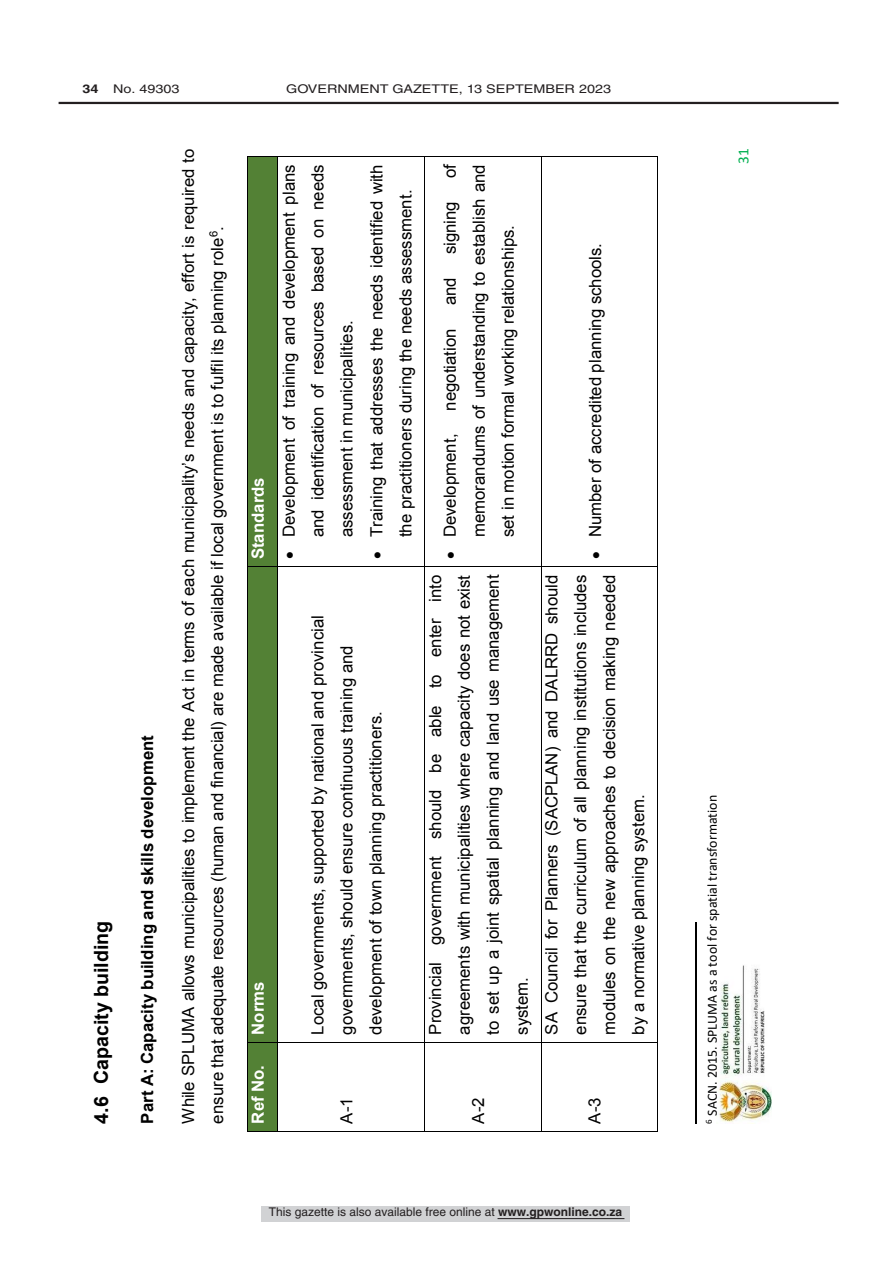
<style>
.page{position:relative;width:893px;height:1263px;background:#fff}
.page>*{position:absolute;margin:0;border:0;box-sizing:border-box;transform-origin:0 0}
.t1{font:700 19.65px "Arial";color:#000}
.t2{font:16.8px/29px "Arial";color:#000;text-align:justify}
.t3{font:700 16.8px "Arial";color:#000}
.t4{font:700 16.8px "Arial";color:#fff}
.t5{font:15.45px "Calibri";color:#00b050}
.t6{font:13.95px "Calibri";color:#000}
.t7{font:12px "Helvetica LT Std";color:#231f20}
.t8{font:12px "Helvetica LT Std";color:#231f20;scale:1.2 1}
.s1{font-weight:700}
.s2{font-style:inherit}
</style>
<div class="page">
<div style="left:261px;top:1206px;width:369px;height:16px;background:#d1d2d4"></div>
<hr style="left:498px;top:1218px;width:126px;height:1px;background:#231f20">
<hr style="left:59px;top:102px;width:780px;height:2px;background:#231f20">
<img style="left:718px;top:965px;width:53px;height:157px">
<div style="left:248px;top:1042px;width:29px;height:89px;background:#538135"></div>
<div style="left:248px;top:567px;width:29px;height:475px;background:#538135"></div>
<div style="left:248px;top:157px;width:29px;height:410px;background:#538135"></div>
<hr style="left:248px;top:1042px;width:1px;height:89px;background:#000">
<hr style="left:248px;top:567px;width:1px;height:475px;background:#000">
<hr style="left:248px;top:157px;width:1px;height:410px;background:#000">
<svg style="left:248px;top:1131px;width:30px;height:1px"></svg>
<hr style="left:277px;top:1042px;width:1px;height:89px;background:#000">
<svg style="left:249px;top:1042px;width:28px;height:1px"></svg>
<hr style="left:277px;top:567px;width:1px;height:475px;background:#000">
<hr style="left:277px;top:157px;width:1px;height:410px;background:#000">
<svg style="left:248px;top:156px;width:30px;height:1px"></svg>
<hr style="left:278px;top:1131px;width:147px;height:1px;background:#000">
<hr style="left:278px;top:1042px;width:147px;height:1px;background:#000">
<hr style="left:278px;top:567px;width:147px;height:1px;background:#000">
<hr style="left:278px;top:156px;width:147px;height:1px;background:#000">
<hr style="left:425px;top:1042px;width:1px;height:89px;background:#000">
<hr style="left:425px;top:567px;width:1px;height:475px;background:#000">
<hr style="left:425px;top:157px;width:1px;height:410px;background:#000">
<hr style="left:425px;top:1131px;width:116px;height:1px;background:#000">
<hr style="left:425px;top:1042px;width:116px;height:1px;background:#000">
<hr style="left:425px;top:567px;width:116px;height:1px;background:#000">
<hr style="left:425px;top:156px;width:116px;height:1px;background:#000">
<hr style="left:541px;top:1042px;width:1px;height:89px;background:#000">
<hr style="left:541px;top:567px;width:1px;height:475px;background:#000">
<hr style="left:541px;top:157px;width:1px;height:410px;background:#000">
<hr style="left:542px;top:1131px;width:115px;height:1px;background:#000">
<hr style="left:657px;top:1042px;width:1px;height:89px;background:#000">
<hr style="left:542px;top:1042px;width:115px;height:1px;background:#000">
<hr style="left:657px;top:567px;width:1px;height:475px;background:#000">
<hr style="left:542px;top:567px;width:115px;height:1px;background:#000">
<hr style="left:657px;top:157px;width:1px;height:410px;background:#000">
<hr style="left:542px;top:156px;width:115px;height:1px;background:#000">
<hr style="left:695px;top:922px;width:1px;height:201px;background:#000">
<p class="t8" style="left:83px;top:82px;width:82px"><span class="s1">34</span> No. 49303</p>
<p class="t8" style="left:286px;top:82px;width:200px">GOVERNMENT GAZETTE, 13 Septem</p>
<p class="t8" style="left:545px;top:82px;width:56px">ber 2023</p>
<p class="t1" style="left:88px;top:1123px;width:204px;rotate:-90deg">4.6 Capacity building</p>
<p class="t3" style="left:136px;top:1123px;width:390px;rotate:-90deg">Part A: Capacity building and skills development</p>
<p class="t2" style="left:174px;top:1123px;width:976px;rotate:-90deg">While SPLUMA allows municipalities to implement the Act in terms of eac<span class="s2">h municipality’s needs and capacity, effort is required to </span>ensure that adequate resources (human and financial) are made available if local government is to fulfil its planning role<sup>6</sup>.</p>
<p class="t4" style="left:247px;top:559px;width:84px;rotate:-90deg">Standards</p>
<p class="t4" style="left:247px;top:1035px;width:55px;rotate:-90deg">Norms</p>
<p class="t4" style="left:247px;top:1123px;width:60px;rotate:-90deg">Ref No.</p>
<p class="t2" style="left:275px;top:537px;width:375px;text-indent:-22px;rotate:-90deg">• Development of training and development plans and identification of resources based on needs assessment in municipalities.</p>
<p class="t2" style="left:362px;top:559px;width:396px;text-align:center;rotate:-90deg">• Training that addresses the needs identified with the practitioners during the needs assessment.</p>
<p class="t2" style="left:303px;top:1035px;width:421px;text-align:left;rotate:-90deg">Local governments, supported by national and provincial governments, should ensure continuous training and development of town planning practitioners.</p>
<p class="t2" style="left:436px;top:537px;width:375px;text-indent:359px;rotate:-90deg">of memorandums of understanding to establish and set in motion formal working relationships.</p>
<p class="t2" style="left:436px;top:254px;width:55px;rotate:-90deg">signing</p>
<p class="t2" style="left:436px;top:305px;width:29px;rotate:-90deg">and</p>
<p class="t2" style="left:436px;top:411px;width:83px;rotate:-90deg">negotiation</p>
<p class="t2" style="left:436px;top:559px;width:127px;rotate:-90deg">• Development,</p>
<p class="t2" style="left:421px;top:1035px;width:462px;rotate:-90deg">Provincial government should be able to enter into agreements with municipalities where capacity does not exist to set up a joint spatial planning and land use management system.</p>
<p class="t2" style="left:581px;top:559px;width:318px;rotate:-90deg">• Number of accredited planning schools.</p>
<p class="t2" style="left:537px;top:1035px;width:461px;rotate:-90deg">SA Council for Planners (SACPLAN) and DALRRD should ensure that the curriculum of all planning institutions includes modules on the new approaches to decision making needed by a normative planning system.</p>
<p class="t2" style="left:332px;top:1123px;width:28px;rotate:-90deg">A-1</p>
<p class="t2" style="left:464px;top:1123px;width:28px;rotate:-90deg">A-2</p>
<p class="t2" style="left:580px;top:1123px;width:28px;rotate:-90deg">A-3</p>
<p class="t7" style="left:269px;top:1204px;width:355px">This gazette is also available free online at <span class="s1">www.gpwonline.co.za</span></p>
<p class="t5" style="left:733px;top:164px;width:17px;rotate:-90deg">31</p>
<p class="t6" style="left:702px;top:1123px;width:330px;rotate:-90deg"><sup>6</sup> SACN. 2015. SPLUMA as a tool for spatial transformation</p>
</div>
